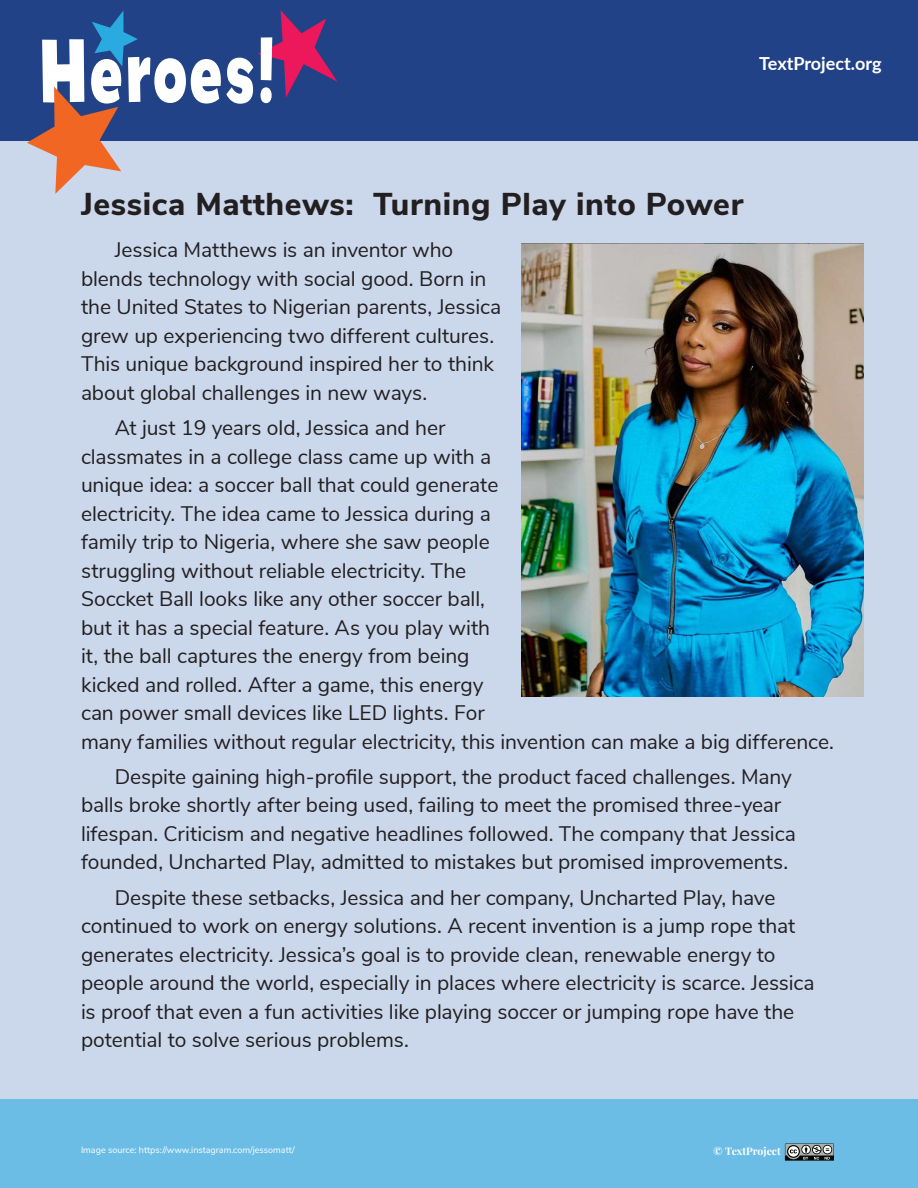
<style>
.page{position:relative;width:918px;height:1188px;background:#cbd8ec}
.page>*{position:absolute;margin:0;border:0;box-sizing:border-box;transform-origin:0 0}
.t1{font:800 31.5px "Nunito Sans";letter-spacing:.02em;color:#231f20}
.t2{font:21px/28.5px "Nunito Sans";letter-spacing:-.005em;color:#231f20}
.t3{font:700 18px "Lato";color:#fff}
.t4{font:700 10.5px "Playfair Display";color:#fff}
.t5{font:9px "Nunito Sans";color:#fff}
</style>
<div class="page">
<div style="left:0;top:1099px;width:918px;height:89px;background:#6bbde6"></div>
<svg style="left:785px;top:1143px;width:49px;height:18px"></svg>
<div style="left:0;top:0;width:918px;height:140px;background:#214287"></div>
<svg style="left:27px;top:10px;width:311px;height:184px"></svg>
<img style="left:522px;top:243px;width:342px;height:454px">
<p class="t3" style="left:759px;top:50px;width:124px">TextProject.org</p>
<h1 class="t1" style="left:81px;top:181px;width:664px">Jessica Matthews: Turning Play into Power</h1>
<p class="t2" style="left:81px;top:235px;width:422px;text-indent:34px">Jessica Matthews is an inventor who blends technology with social good. Born in the United States to Nigerian parents, Jessica grew up experiencing two different cultures.<br>This unique background inspired her to think about global challenges in new ways.</p>
<p class="t2" style="left:81px;top:412px;width:755px;text-indent:34px">At just 19 years old, Jessica and her<br>classmates in a college class came up with a<br>unique idea: a soccer ball that could generate<br>electricity. The idea came to Jessica during a<br>family trip to Nigeria, where she saw people<br>struggling without reliable electricity. The<br>Soccket Ball looks like any other soccer ball,<br>but it has a special feature. As you play with<br>it, the ball captures the energy from being<br>kicked and rolled. After a game, this energy<br>can power small devices like LED lights. For<br>many families without regular electricity, this invention can make a big difference.</p>
<p class="t2" style="left:81px;top:761px;width:716px;text-indent:34px">Despite gaining high-profile support, the product faced challenges. Many balls broke shortly after being used, failing to meet the promised three-year lifespan. Criticism and negative headlines followed. The company that Jessica founded, Uncharted Play, admitted to mistakes but promised improvements.</p>
<p class="t2" style="left:81px;top:882px;width:735px;text-indent:34px">Despite these setbacks, Jessica and her company, Uncharted Play, have continued to work on energy solutions. A recent invention is a jump rope that generates electricity. Jessica’s goal is to provide clean, renewable energy to people around the world, especially in places where electricity is scarce. Jessica is proof that even a fun activities like playing soccer or jumping rope have the potential to solve serious problems.</p>
<p class="t5" style="left:81px;top:1143px;width:215px">Image source: https://www.instagram.com/jessomatt/</p>
<p class="t4" style="left:714px;top:1143px;width:69px">© TextProject</p>
</div>
